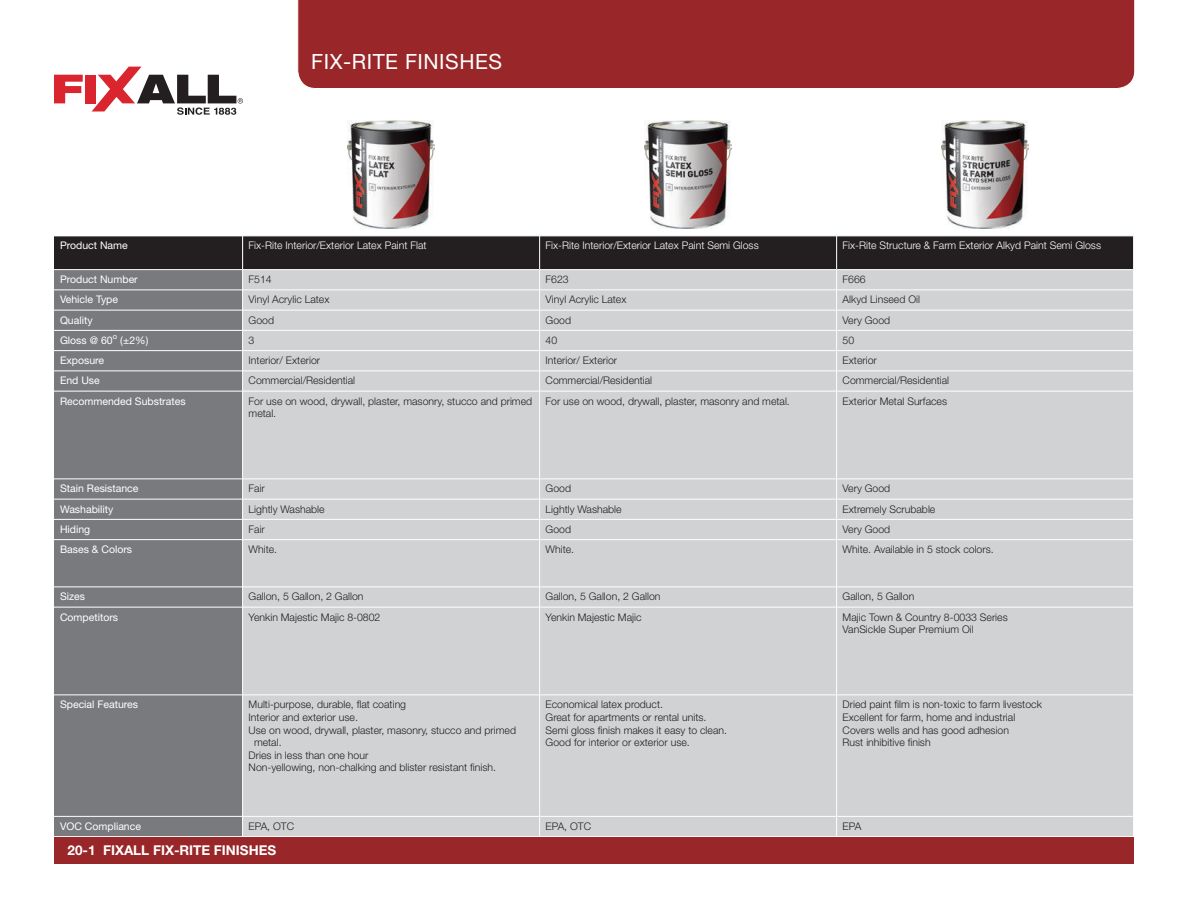
<style>
.page{position:relative;width:1188px;height:918px;background:#fff}
.page>*{position:absolute;margin:0;border:0;box-sizing:border-box;transform-origin:0 0}
.t1{font:21px "Helvetica Neue LT Std";letter-spacing:.025em;color:#fff}
.t2{font:700 13.5px "Helvetica Neue LT Std";color:#fff}
.t3{font:300 10.5px/12.6px "Helvetica Neue LT Std";color:#231f20}
.t4{font:10.5px/20.2px "Helvetica Neue LT Std";color:#fff}
.t5{font:300 10.5px "Helvetica Neue LT Std";color:#fff}
</style>
<div class="page">
<div style="left:54px;top:236px;width:189px;height:34px;background:#231f20"></div>
<div style="left:54px;top:270px;width:188px;height:566px;background:#787a7d"></div>
<hr style="left:54px;top:290px;width:189px;height:1px;background:#fff">
<hr style="left:54px;top:310px;width:189px;height:1px;background:#fff">
<hr style="left:54px;top:330px;width:189px;height:1px;background:#fff">
<hr style="left:54px;top:350px;width:189px;height:1px;background:#fff">
<hr style="left:54px;top:370px;width:189px;height:1px;background:#fff">
<hr style="left:54px;top:391px;width:189px;height:1px;background:#fff">
<hr style="left:54px;top:478px;width:189px;height:1px;background:#fff">
<hr style="left:54px;top:499px;width:189px;height:1px;background:#fff">
<hr style="left:54px;top:519px;width:189px;height:1px;background:#fff">
<hr style="left:54px;top:539px;width:189px;height:1px;background:#fff">
<hr style="left:54px;top:586px;width:189px;height:1px;background:#fff">
<hr style="left:54px;top:607px;width:189px;height:1px;background:#fff">
<hr style="left:54px;top:694px;width:189px;height:1px;background:#fff">
<hr style="left:54px;top:816px;width:189px;height:1px;background:#fff">
<hr style="left:54px;top:236px;width:189px;height:1px;background:#fff">
<hr style="left:54px;top:269px;width:189px;height:1px;background:#fff">
<div style="left:297px;top:0;width:838px;height:89px;background:#992629"></div>
<div style="left:243px;top:392px;width:890px;height:444px;background:#d1d2d4"></div>
<svg style="left:243px;top:817px;width:1px;height:19px"></svg>
<hr style="left:243px;top:816px;width:296px;height:1px;background:#fff">
<hr style="left:243px;top:694px;width:296px;height:1px;background:#fff">
<svg style="left:243px;top:587px;width:1px;height:20px"></svg>
<hr style="left:243px;top:607px;width:296px;height:1px;background:#fff">
<hr style="left:243px;top:586px;width:296px;height:1px;background:#fff">
<hr style="left:243px;top:539px;width:296px;height:1px;background:#fff">
<hr style="left:243px;top:519px;width:296px;height:1px;background:#fff">
<svg style="left:243px;top:479px;width:1px;height:60px"></svg>
<hr style="left:243px;top:499px;width:296px;height:1px;background:#fff">
<hr style="left:243px;top:478px;width:296px;height:1px;background:#fff">
<svg style="left:539px;top:816px;width:1px;height:20px"></svg>
<hr style="left:539px;top:695px;width:1px;height:121px;background:#fff">
<hr style="left:540px;top:816px;width:296px;height:1px;background:#fff">
<hr style="left:539px;top:607px;width:1px;height:88px;background:#fff">
<hr style="left:540px;top:694px;width:296px;height:1px;background:#fff">
<svg style="left:539px;top:587px;width:1px;height:20px"></svg>
<hr style="left:540px;top:607px;width:296px;height:1px;background:#fff">
<hr style="left:539px;top:540px;width:1px;height:47px;background:#fff">
<hr style="left:540px;top:586px;width:296px;height:1px;background:#fff">
<hr style="left:540px;top:539px;width:296px;height:1px;background:#fff">
<hr style="left:540px;top:519px;width:296px;height:1px;background:#fff">
<svg style="left:539px;top:479px;width:1px;height:61px"></svg>
<hr style="left:540px;top:499px;width:296px;height:1px;background:#fff">
<hr style="left:539px;top:391px;width:1px;height:88px;background:#fff">
<hr style="left:540px;top:478px;width:296px;height:1px;background:#fff">
<svg style="left:836px;top:816px;width:1px;height:20px"></svg>
<hr style="left:836px;top:695px;width:1px;height:121px;background:#fff">
<hr style="left:837px;top:816px;width:296px;height:1px;background:#fff">
<hr style="left:836px;top:607px;width:1px;height:88px;background:#fff">
<hr style="left:837px;top:694px;width:296px;height:1px;background:#fff">
<svg style="left:836px;top:587px;width:1px;height:20px"></svg>
<hr style="left:837px;top:607px;width:296px;height:1px;background:#fff">
<hr style="left:836px;top:540px;width:1px;height:47px;background:#fff">
<hr style="left:837px;top:586px;width:296px;height:1px;background:#fff">
<hr style="left:837px;top:539px;width:296px;height:1px;background:#fff">
<hr style="left:837px;top:519px;width:296px;height:1px;background:#fff">
<svg style="left:836px;top:479px;width:1px;height:61px"></svg>
<hr style="left:837px;top:499px;width:296px;height:1px;background:#fff">
<hr style="left:836px;top:391px;width:1px;height:88px;background:#fff">
<hr style="left:837px;top:478px;width:296px;height:1px;background:#fff">
<svg style="left:242px;top:236px;width:891px;height:155px;background:#aeaeb0"></svg>
<img style="left:347px;top:120px;width:88px;height:108px">
<img style="left:644px;top:120px;width:88px;height:108px">
<img style="left:941px;top:120px;width:88px;height:108px">
<svg style="left:54px;top:75px;width:29px;height:28px"></svg>
<div style="left:85px;top:75px;width:11px;height:28px;background:#da252e"></div>
<svg style="left:92px;top:67px;width:151px;height:48px"></svg>
<div style="left:54px;top:837px;width:1079px;height:27px;background:#992629"></div>
<h1 class="t1" style="left:311px;top:49px;width:192px">FIX-RITE FINISHES</h1>
<p class="t4" style="left:60px;top:235px;width:69px">Product Name</p>
<p class="t4" style="left:60px;top:269px;width:127px">Product Number<br>Vehicle Type<br>Quality<br>Gloss @ 60<sup>o</sup> (±2%)<br>Exposure<br>End Use<br>Recommended Substrates</p>
<p class="t5" style="left:249px;top:239px;width:179px">Fix-Rite Interior/Exterior Latex Paint Flat</p>
<p class="t5" style="left:546px;top:239px;width:215px">Fix-Rite Interior/Exterior Latex Paint Semi Gloss</p>
<p class="t5" style="left:843px;top:239px;width:260px">Fix-Rite Structure &amp; Farm Exterior Alkyd Paint Semi Gloss</p>
<p class="t3" style="left:249px;top:273px;width:25px">F514</p>
<p class="t3" style="left:546px;top:273px;width:25px">F623</p>
<p class="t3" style="left:843px;top:273px;width:25px">F666</p>
<p class="t3" style="left:249px;top:293px;width:82px">Vinyl Acrylic Latex</p>
<p class="t3" style="left:546px;top:293px;width:82px">Vinyl Acrylic Latex</p>
<p class="t3" style="left:843px;top:293px;width:79px">Alkyd Linseed Oil</p>
<p class="t3" style="left:249px;top:313px;width:27px">Good</p>
<p class="t3" style="left:546px;top:313px;width:27px">Good</p>
<p class="t3" style="left:843px;top:313px;width:49px">Very Good</p>
<p class="t3" style="left:249px;top:334px;width:7px">3</p>
<p class="t3" style="left:546px;top:334px;width:13px">40</p>
<p class="t3" style="left:843px;top:334px;width:13px">50</p>
<p class="t3" style="left:249px;top:354px;width:73px">Interior/ Exterior</p>
<p class="t3" style="left:546px;top:354px;width:73px">Interior/ Exterior</p>
<p class="t3" style="left:843px;top:354px;width:36px">Exterior</p>
<p class="t3" style="left:249px;top:374px;width:108px">Commercial/Residential</p>
<p class="t3" style="left:546px;top:374px;width:108px">Commercial/Residential</p>
<p class="t3" style="left:843px;top:374px;width:108px">Commercial/Residential</p>
<p class="t3" style="left:249px;top:394px;width:285px">For use on wood, drywall, plaster, masonry, stucco and primed metal.</p>
<p class="t3" style="left:546px;top:394px;width:246px">For use on wood, drywall, plaster, masonry and metal.</p>
<p class="t3" style="left:843px;top:394px;width:106px">Exterior Metal Surfaces</p>
<p class="t4" style="left:60px;top:478px;width:80px">Stain Resistance<br>Washability<br>Hiding<br>Bases &amp; Colors</p>
<p class="t4" style="left:60px;top:586px;width:60px">Sizes<br>Competitors</p>
<p class="t3" style="left:249px;top:482px;width:18px">Fair</p>
<p class="t3" style="left:249px;top:502px;width:78px">Lightly Washable</p>
<p class="t3" style="left:249px;top:523px;width:18px">Fair</p>
<p class="t3" style="left:249px;top:543px;width:30px">White.</p>
<p class="t3" style="left:249px;top:590px;width:116px">Gallon, 5 Gallon, 2 Gallon</p>
<p class="t3" style="left:249px;top:610px;width:133px">Yenkin Majestic Majic 8-0802</p>
<p class="t3" style="left:546px;top:482px;width:27px">Good</p>
<p class="t3" style="left:546px;top:502px;width:78px">Lightly Washable</p>
<p class="t3" style="left:546px;top:523px;width:27px">Good</p>
<p class="t3" style="left:546px;top:543px;width:30px">White.</p>
<p class="t3" style="left:546px;top:590px;width:116px">Gallon, 5 Gallon, 2 Gallon</p>
<p class="t3" style="left:546px;top:610px;width:97px">Yenkin Majestic Majic</p>
<p class="t3" style="left:843px;top:482px;width:49px">Very Good</p>
<p class="t3" style="left:843px;top:502px;width:94px">Extremely Scrubable</p>
<p class="t3" style="left:843px;top:523px;width:49px">Very Good</p>
<p class="t3" style="left:843px;top:543px;width:153px">White. Available in 5 stock colors.</p>
<p class="t3" style="left:843px;top:590px;width:73px">Gallon, 5 Gallon</p>
<p class="t3" style="left:843px;top:610px;width:167px">Majic Town &amp; Country 8-0033 Series<br>VanSickle Super Premium Oil</p>
<p class="t4" style="left:60px;top:694px;width:80px">Special Features</p>
<p class="t3" style="left:249px;top:698px;width:159px">Multi-purpose, durable, flat coating</p>
<p class="t3" style="left:249px;top:711px;width:111px">Interior and exterior use.</p>
<p class="t3" style="left:249px;top:723px;width:269px">Use on wood, drywall, plaster, masonry, stucco and primed</p>
<p class="t3" style="left:254px;top:736px;width:29px">metal.</p>
<p class="t3" style="left:249px;top:749px;width:121px">Dries in less than one hour</p>
<p class="t3" style="left:249px;top:761px;width:249px">Non-yellowing, non-chalking and blister resistant finish.</p>
<p class="t3" style="left:546px;top:698px;width:183px">Economical latex product.<br>Great for apartments or rental units.<br>Semi gloss finish makes it easy to clean.<br>Good for interior or exterior use.</p>
<p class="t3" style="left:843px;top:698px;width:201px">Dried paint film is non-toxic to farm livestock Excellent for farm, home and industrial Covers wells and has good adhesion<br>Rust inhibitive finish</p>
<p class="t4" style="left:60px;top:816px;width:83px">VOC Compliance</p>
<p class="t3" style="left:249px;top:820px;width:47px">EPA, OTC</p>
<p class="t3" style="left:546px;top:820px;width:47px">EPA, OTC</p>
<p class="t3" style="left:843px;top:820px;width:20px">EPA</p>
<p class="t2" style="left:68px;top:842px;width:210px">20-1 FIXALL FIX-RITE FINISHES</p>
</div>
